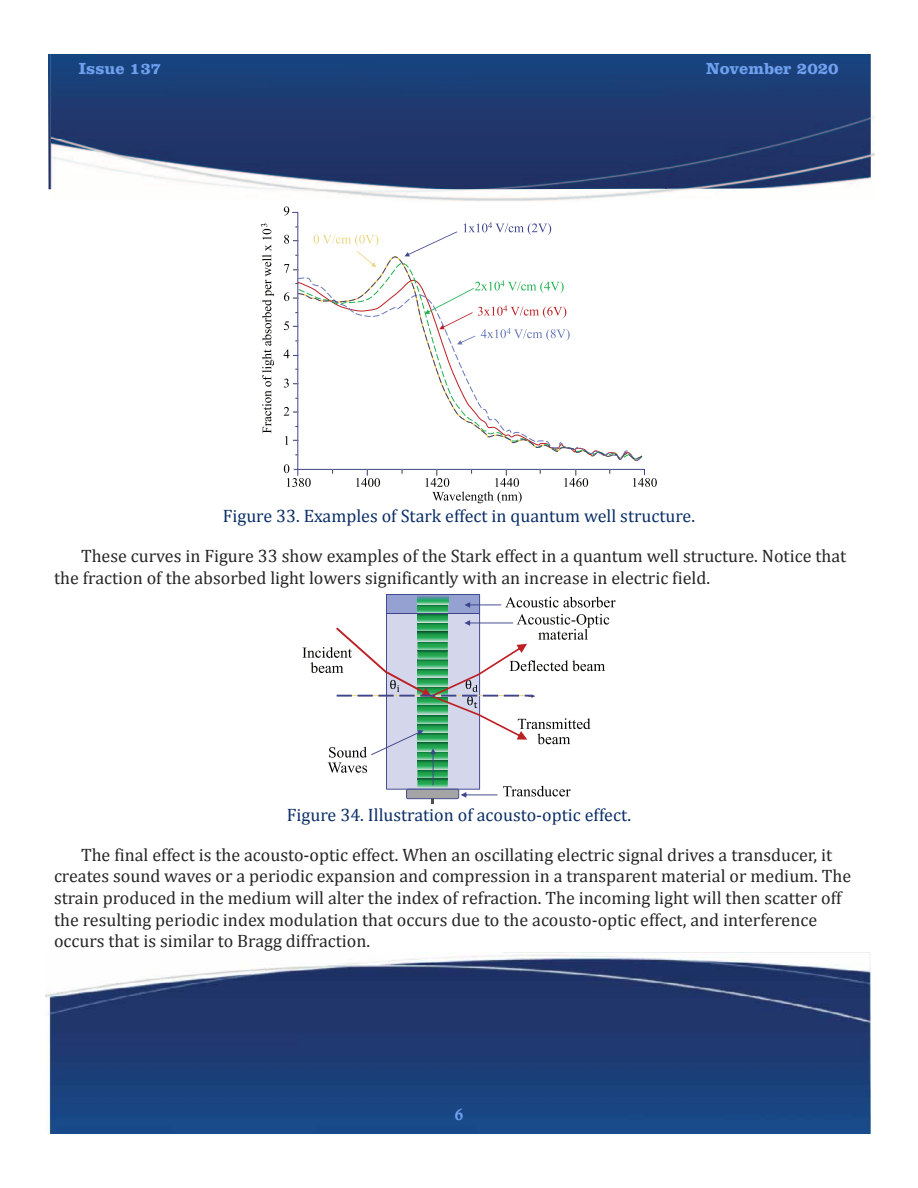
<style>
.page{position:relative;width:918px;height:1188px;background:#fff}
.page>*{position:absolute;margin:0;border:0;box-sizing:border-box;transform-origin:0 0}
.t1{font:18px/21.6px "Cambria";color:#272526}
.t2{font:18px "Cambria";color:#0b2e67}
.t3{font:700 16.5px "Clarendon BT";color:#6fa0ef}
.t4{font:700 16.5px "Calisto";color:#6fa0ef}
</style>
<div class="page">
<img style="left:48px;top:54px;width:3px;height:135px">
<img style="left:51px;top:189px;width:641px;height:12px">
<img style="left:51px;top:54px;width:820px;height:135px">
<img style="left:45px;top:952px;width:825px;height:182px">
<svg style="left:261px;top:224px;width:13px;height:209px"></svg>
<svg style="left:284px;top:207px;width:373px;height:296px"></svg>
<svg style="left:302px;top:594px;width:314px;height:210px"></svg>
<p class="t3" style="left:79px;top:62px;width:84px">Issue 137</p>
<p class="t3" style="left:706px;top:62px;width:134px">November 2020</p>
<p class="t2" style="left:223px;top:505px;width:474px">Figure 33. Examples of Stark effect in quantum well structure.</p>
<p class="t1" style="left:54px;top:545px;width:794px;text-indent:27px">These curves in Figure 33 show examples of the Stark effect in a quantum well structure. Notice that the fraction of the absorbed light lowers significantly with an increase in electric field.</p>
<p class="t2" style="left:287px;top:804px;width:346px">Figure 34. Illustration of acousto-optic effect.</p>
<p class="t1" style="left:54px;top:843px;width:799px;text-indent:27px">The final effect is the acousto-optic effect. When an oscillating electric signal drives a transducer, it creates sound waves or a periodic expansion and compression in a transparent material or medium. The strain produced in the medium will alter the index of refraction. The incoming light will then scatter off the resulting periodic index modulation that occurs due to the acousto-optic effect, and interference occurs that is similar to Bragg diffraction.</p>
<p class="t4" style="left:455px;top:1108px;width:10px">6</p>
</div>
